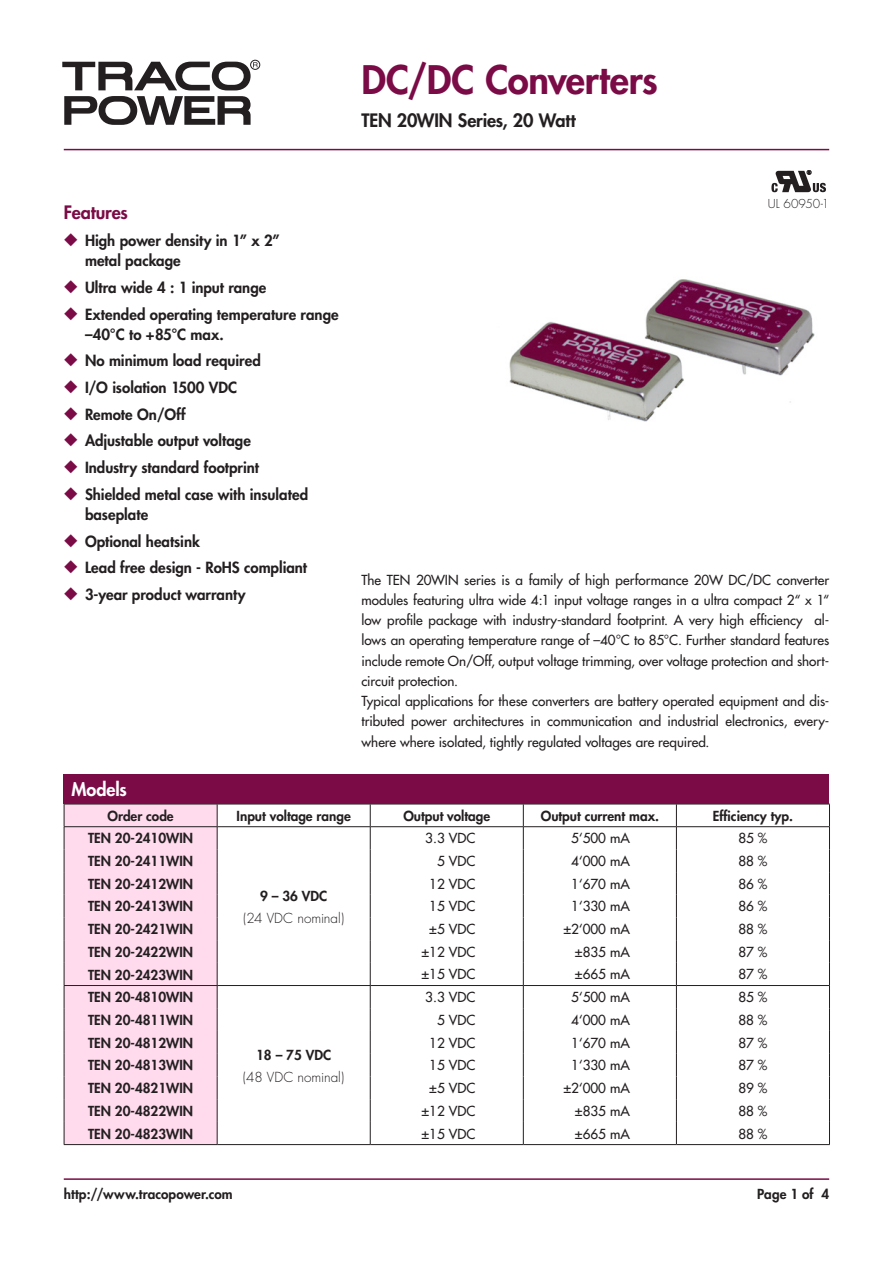
<style>
.page{position:relative;width:893px;height:1263px;background:#fff}
.page>*{position:absolute;margin:0;border:0;box-sizing:border-box;transform-origin:0 0}
.t1{font:800 38.25px "Futura";letter-spacing:-.005em;color:#7b0b46}
.t2{font:800 18px "Futura";letter-spacing:-.01em;color:#231f20}
.t3{font:800 18px "Futura";letter-spacing:-.01em;color:#7b0b46}
.t4{font:800 18px "Futura";letter-spacing:-.005em;color:#fff}
.t5{font:800 15px/20.2px "Futura";color:#231f20}
.t6{font:13.5px/20.2px "Futura";color:#231f20}
.t7{font:800 13.5px "Futura";color:#231f20}
.t8{font:300 13.5px "Futura";color:#231f20}
.t9{font:300 12px "Futura";letter-spacing:.01em;color:#231f20}
.s1{color:#7b0b46}
</style>
<div class="page">
<div style="left:250px;top:60px;width:10px;height:10px;border:1px solid #231f20;border-radius:50%"></div>
<svg style="left:64px;top:96px;width:187px;height:29px"></svg>
<svg style="left:62px;top:62px;width:196px;height:28px"></svg>
<hr style="left:64px;top:1178px;width:765px;height:2px;background:#7b0b46">
<hr style="left:64px;top:149px;width:765px;height:1px;background:#7b0b46">
<div style="left:65px;top:805px;width:152px;height:339px;background:#ffdbed"></div>
<hr style="left:64px;top:804px;width:153px;height:1px;background:#231f20">
<hr style="left:217px;top:804px;width:153px;height:1px;background:#231f20">
<svg style="left:64px;top:804px;width:1px;height:340px"></svg>
<svg style="left:217px;top:804px;width:1px;height:340px"></svg>
<hr style="left:64px;top:1144px;width:153px;height:1px;background:#231f20">
<hr style="left:217px;top:1144px;width:153px;height:1px;background:#231f20">
<hr style="left:370px;top:1144px;width:153px;height:1px;background:#231f20">
<hr style="left:523px;top:1144px;width:153px;height:1px;background:#231f20">
<hr style="left:64px;top:826px;width:153px;height:1px;background:#231f20">
<hr style="left:217px;top:826px;width:153px;height:1px;background:#231f20">
<hr style="left:64px;top:985px;width:153px;height:1px;background:#231f20">
<hr style="left:217px;top:985px;width:153px;height:1px;background:#231f20">
<hr style="left:370px;top:985px;width:153px;height:1px;background:#231f20">
<hr style="left:523px;top:985px;width:153px;height:1px;background:#231f20">
<hr style="left:676px;top:1144px;width:154px;height:1px;background:#231f20">
<hr style="left:370px;top:804px;width:153px;height:1px;background:#231f20">
<svg style="left:370px;top:804px;width:1px;height:340px"></svg>
<hr style="left:523px;top:804px;width:153px;height:1px;background:#231f20">
<svg style="left:523px;top:804px;width:1px;height:340px"></svg>
<hr style="left:676px;top:804px;width:154px;height:1px;background:#231f20">
<svg style="left:676px;top:804px;width:1px;height:340px"></svg>
<svg style="left:829px;top:804px;width:1px;height:340px"></svg>
<hr style="left:370px;top:826px;width:153px;height:1px;background:#231f20">
<hr style="left:523px;top:826px;width:153px;height:1px;background:#231f20">
<hr style="left:676px;top:826px;width:154px;height:1px;background:#231f20">
<hr style="left:676px;top:985px;width:154px;height:1px;background:#231f20">
<div style="left:64px;top:774px;width:765px;height:30px;background:#7b0b46"></div>
<svg style="left:771px;top:170px;width:55px;height:22px"></svg>
<img style="left:509px;top:279px;width:306px;height:143px">
<h1 class="t1" style="left:361px;top:56px;width:298px">DC/DC Converters</h1>
<h2 class="t2" style="left:361px;top:109px;width:216px">TEN 20WIN Series, 20 Watt</h2>
<h2 class="t3" style="left:64px;top:201px;width:66px">Features</h2>
<p class="t5" style="left:85px;top:230px;width:196px;text-indent:-21px"><span class="s1">◆</span> High power density in 1” x 2” metal package</p>
<p class="t5" style="left:64px;top:277px;width:204px"><span class="s1">◆</span> Ultra wide 4 : 1 input range</p>
<p class="t5" style="left:85px;top:304px;width:255px;text-indent:-21px"><span class="s1">◆</span> Extended operating temperature range –40°C to +85°C max.</p>
<p class="t5" style="left:64px;top:351px;width:199px"><span class="s1">◆</span> No minimum load required</p>
<p class="t5" style="left:64px;top:377px;width:175px"><span class="s1">◆</span> I/O isolation 1500 VDC</p>
<p class="t5" style="left:64px;top:404px;width:124px"><span class="s1">◆</span> Remote On/Off</p>
<p class="t5" style="left:64px;top:431px;width:189px"><span class="s1">◆</span> Adjustable output voltage</p>
<p class="t5" style="left:64px;top:457px;width:197px"><span class="s1">◆</span> Industry standard footprint</p>
<p class="t5" style="left:85px;top:484px;width:225px;text-indent:-21px"><span class="s1">◆</span> Shielded metal case with insulated baseplate</p>
<p class="t5" style="left:64px;top:531px;width:138px"><span class="s1">◆</span> Optional heatsink</p>
<p class="t5" style="left:64px;top:557px;width:245px"><span class="s1">◆</span> Lead free design - RoHS compliant</p>
<p class="t5" style="left:64px;top:584px;width:183px"><span class="s1">◆</span> 3-year product warranty</p>
<h2 class="t4" style="left:72px;top:778px;width:57px">Models</h2>
<p class="t9" style="left:768px;top:197px;width:63px">UL 60950-1</p>
<p class="t6" style="left:361px;top:570px;width:469px">The TEN 20WIN series is a family of high performance 20W DC/DC converter modules featuring ultra wide 4:1 input voltage ranges in a ultra compact 2“ x 1“ low profile package with industry-standard footprint. A very high efficiency al&shy;lows an operating temperature range of –40°C to 85°C. Further standard features include remote On/Off, output voltage trimming, over voltage protection and short&shy;circuit protection.<br>Typical applications for these converters are battery operated equipment and dis&shy;tributed power architectures in communication and industrial electronics, every&shy;where where isolated, tightly regulated voltages are required.</p>
<p class="t7" style="left:108px;top:807px;width:68px">Order code</p>
<p class="t7" style="left:237px;top:807px;width:116px">Input voltage range</p>
<p class="t7" style="left:403px;top:807px;width:88px">Output voltage</p>
<p class="t7" style="left:541px;top:807px;width:120px">Output current max.</p>
<p class="t7" style="left:713px;top:807px;width:82px">Efficiency typ.</p>
<p class="t7" style="left:88px;top:830px;width:106px">TEN 20-2410WIN</p>
<p class="t6" style="left:425px;top:828px;width:51px">3.3 VDC</p>
<p class="t6" style="left:571px;top:828px;width:60px">5‘500 mA</p>
<p class="t6" style="left:738px;top:828px;width:31px">85 %</p>
<p class="t7" style="left:88px;top:852px;width:106px">TEN 20-2411WIN</p>
<p class="t6" style="left:437px;top:851px;width:40px">5 VDC</p>
<p class="t6" style="left:571px;top:851px;width:60px">4‘000 mA</p>
<p class="t6" style="left:738px;top:851px;width:31px">88 %</p>
<p class="t7" style="left:88px;top:875px;width:106px">TEN 20-2412WIN</p>
<p class="t6" style="left:429px;top:874px;width:48px">12 VDC</p>
<p class="t6" style="left:571px;top:874px;width:60px">1‘670 mA</p>
<p class="t6" style="left:738px;top:874px;width:31px">86 %</p>
<p class="t7" style="left:88px;top:898px;width:106px">TEN 20-2413WIN</p>
<p class="t7" style="left:260px;top:887px;width:69px">9 – 36 VDC</p>
<p class="t6" style="left:429px;top:896px;width:48px">15 VDC</p>
<p class="t6" style="left:571px;top:896px;width:60px">1‘330 mA</p>
<p class="t6" style="left:738px;top:896px;width:31px">86 %</p>
<p class="t8" style="left:243px;top:910px;width:103px">(24 VDC nominal)</p>
<p class="t6" style="left:429px;top:919px;width:48px">±5 VDC</p>
<p class="t6" style="left:563px;top:919px;width:68px">±2‘000 mA</p>
<p class="t6" style="left:738px;top:919px;width:31px">88 %</p>
<p class="t7" style="left:88px;top:920px;width:106px">TEN 20-2421WIN</p>
<p class="t7" style="left:88px;top:943px;width:106px">TEN 20-2422WIN</p>
<p class="t6" style="left:421px;top:942px;width:55px">±12 VDC</p>
<p class="t6" style="left:575px;top:942px;width:56px">±835 mA</p>
<p class="t6" style="left:738px;top:942px;width:31px">87 %</p>
<p class="t7" style="left:88px;top:966px;width:106px">TEN 20-2423WIN</p>
<p class="t6" style="left:421px;top:964px;width:55px">±15 VDC</p>
<p class="t6" style="left:575px;top:964px;width:56px">±665 mA</p>
<p class="t6" style="left:738px;top:964px;width:31px">87 %</p>
<p class="t7" style="left:88px;top:989px;width:106px">TEN 20-4810WIN</p>
<p class="t6" style="left:425px;top:987px;width:51px">3.3 VDC</p>
<p class="t6" style="left:571px;top:987px;width:60px">5‘500 mA</p>
<p class="t6" style="left:738px;top:987px;width:31px">85 %</p>
<p class="t7" style="left:88px;top:1011px;width:106px">TEN 20-4811WIN</p>
<p class="t6" style="left:437px;top:1010px;width:40px">5 VDC</p>
<p class="t6" style="left:571px;top:1010px;width:60px">4‘000 mA</p>
<p class="t6" style="left:738px;top:1010px;width:31px">88 %</p>
<p class="t7" style="left:88px;top:1034px;width:106px">TEN 20-4812WIN</p>
<p class="t6" style="left:429px;top:1032px;width:48px">12 VDC</p>
<p class="t6" style="left:571px;top:1032px;width:60px">1‘670 mA</p>
<p class="t6" style="left:738px;top:1032px;width:31px">87 %</p>
<p class="t7" style="left:88px;top:1057px;width:106px">TEN 20-4813WIN</p>
<p class="t7" style="left:256px;top:1046px;width:77px">18 – 75 VDC</p>
<p class="t6" style="left:429px;top:1055px;width:48px">15 VDC</p>
<p class="t6" style="left:571px;top:1055px;width:60px">1‘330 mA</p>
<p class="t6" style="left:738px;top:1055px;width:31px">87 %</p>
<p class="t8" style="left:243px;top:1069px;width:103px">(48 VDC nominal)</p>
<p class="t6" style="left:429px;top:1078px;width:48px">±5 VDC</p>
<p class="t6" style="left:563px;top:1078px;width:68px">±2‘000 mA</p>
<p class="t6" style="left:738px;top:1078px;width:31px">89 %</p>
<p class="t7" style="left:88px;top:1080px;width:106px">TEN 20-4821WIN</p>
<p class="t7" style="left:88px;top:1102px;width:106px">TEN 20-4822WIN</p>
<p class="t6" style="left:421px;top:1101px;width:55px">±12 VDC</p>
<p class="t6" style="left:575px;top:1101px;width:56px">±835 mA</p>
<p class="t6" style="left:738px;top:1101px;width:31px">88 %</p>
<p class="t7" style="left:88px;top:1125px;width:106px">TEN 20-4823WIN</p>
<p class="t6" style="left:421px;top:1123px;width:55px">±15 VDC</p>
<p class="t6" style="left:575px;top:1123px;width:56px">±665 mA</p>
<p class="t6" style="left:738px;top:1123px;width:31px">88 %</p>
<p class="t7" style="left:64px;top:1185px;width:170px">http://www.tracopower.com</p>
<p class="t7" style="left:757px;top:1185px;width:73px">Page 1 of 4</p>
</div>
